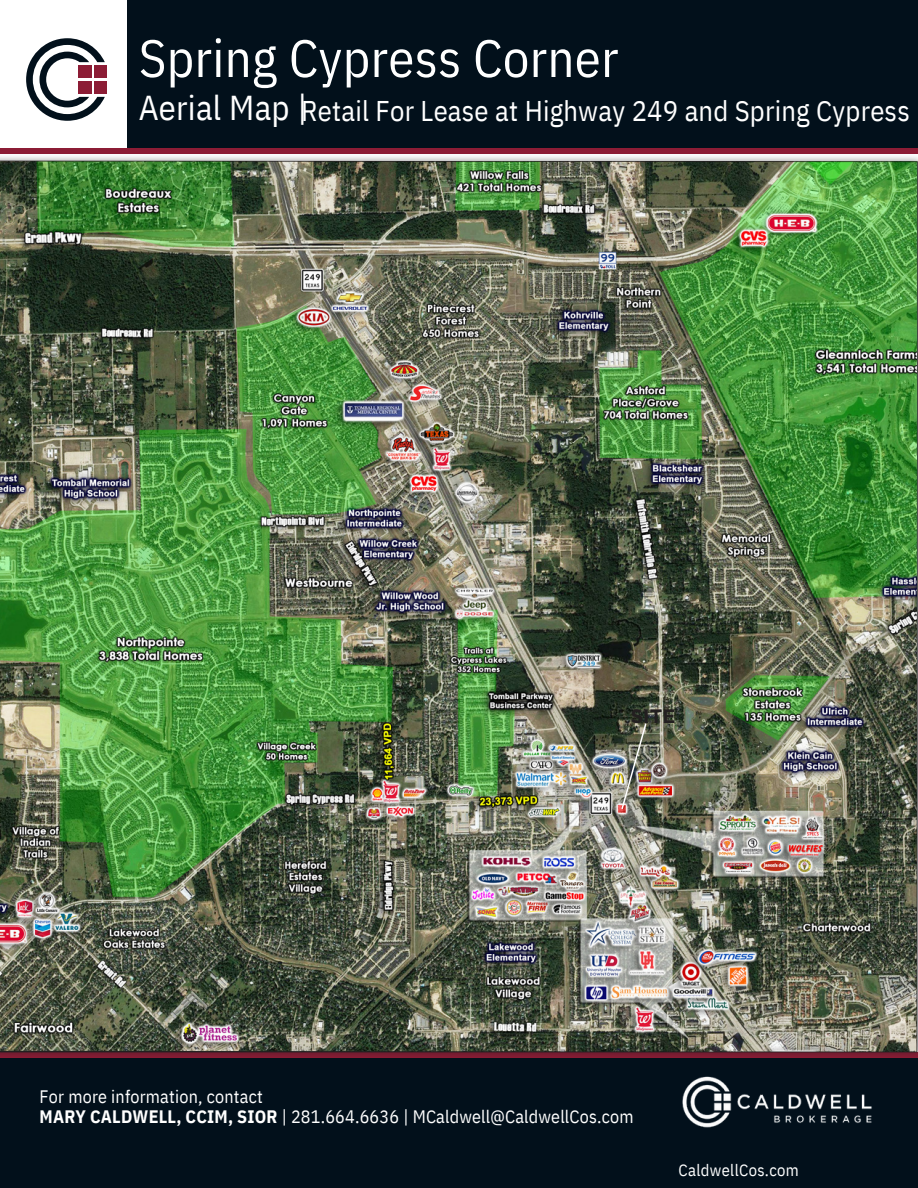
<style>
.page{position:relative;width:918px;height:1188px;background:#fff}
.page>*{position:absolute;margin:0;border:0;box-sizing:border-box;transform-origin:0 0}
.t1{font:52.5px "IBM Plex Sans Cond";letter-spacing:.005em;color:#fff}
.t2{font:34.5px "IBM Plex Sans Cond";letter-spacing:.005em;color:#fff}
.t3{font:28.5px "IBM Plex Sans Cond";letter-spacing:.005em;color:#fff}
.t4{font:700 19.5px "Gotham";color:#231f20}
.t5{font:18px/20.2px "IBM Plex Sans Cond";letter-spacing:.01em;color:#fff}
.t6{font:16.5px "IBM Plex Sans Cond";letter-spacing:.02em;color:#fff}
.s1{font-weight:700}
</style>
<div class="page">
<div style="left:0;top:1052px;width:918px;height:136px;background:#02101b"></div>
<div style="left:0;top:148px;width:918px;height:6px;background:#8c1c35"></div>
<div style="left:118px;top:0;width:800px;height:148px;background:#02101b"></div>
<div style="left:0;top:0;width:127px;height:148px;background:#fff"></div>
<svg style="left:26px;top:38px;width:79px;height:83px"></svg>
<div style="left:79px;top:66px;width:12px;height:12px;background:#8c1c35"></div>
<div style="left:95px;top:66px;width:12px;height:12px;background:#8c1c35"></div>
<div style="left:79px;top:81px;width:12px;height:12px;background:#8c1c35"></div>
<div style="left:95px;top:81px;width:12px;height:12px;background:#8c1c35"></div>
<img style="left:682px;top:1076px;width:190px;height:52px">
<img style="left:0;top:161px;width:918px;height:891px">
<img style="left:621px;top:723px;width:26px;height:86px">
<p class="t1" style="left:139px;top:23px;width:481px">Spring Cypress Corner</p>
<h4 class="t2" style="left:139px;top:84px;width:170px">Aerial Map |</h4>
<h5 class="t3" style="left:301px;top:92px;width:610px">Retail For Lease at Highway 249 and Spring Cypress</h5>
<p class="t4" style="left:631px;top:704px;width:46px">SITE</p>
<h3 class="t5" style="left:40px;top:1086px;width:596px">For more information, contact<br><span class="s1">MARY CALDWELL, CCIM, SIOR</span> | 281.664.6636 | MCaldwell@CaldwellCos.com</h3>
<p class="t6" style="left:679px;top:1159px;width:122px">CaldwellCos.com</p>
</div>
